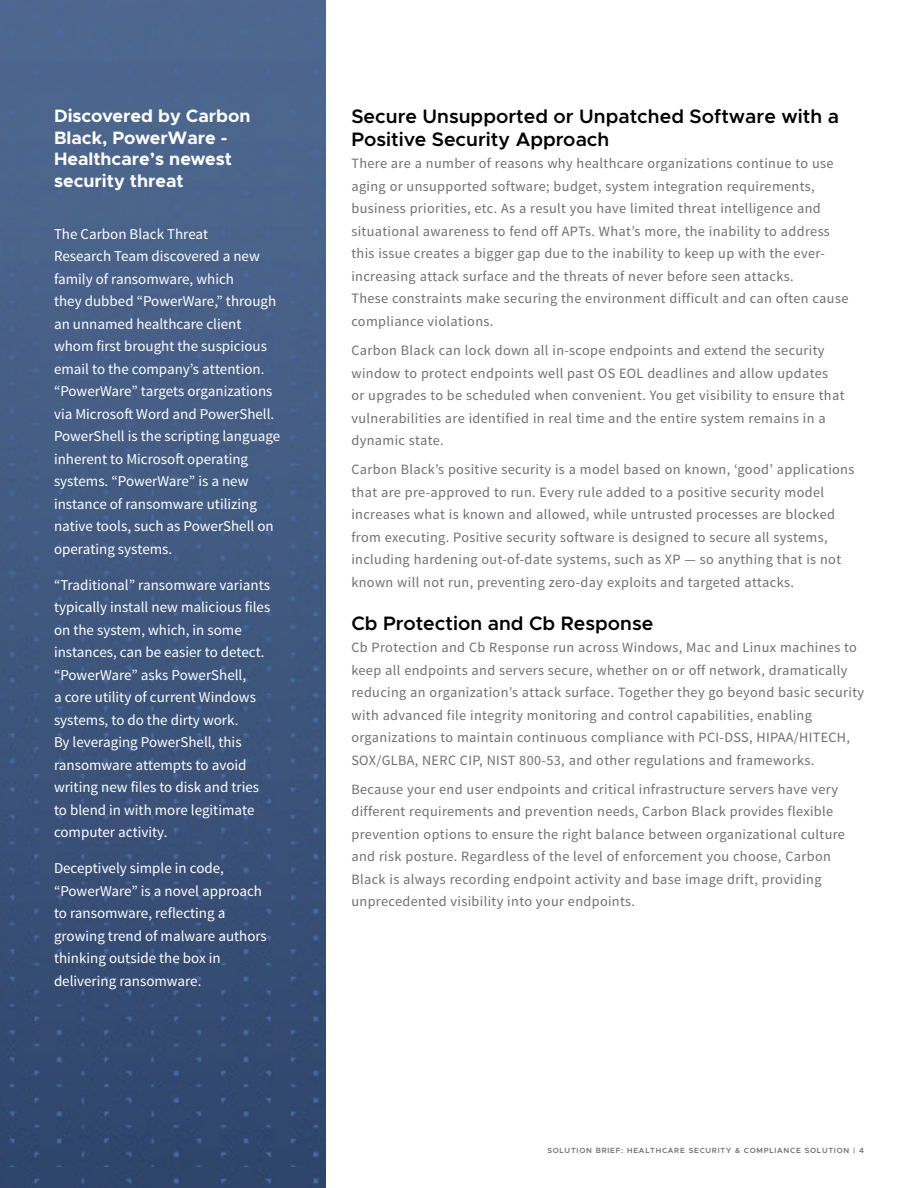
<style>
.page{position:relative;width:918px;height:1188px;background:#fff}
.page>*{position:absolute;margin:0;border:0;box-sizing:border-box;transform-origin:0 0}
.t1{font:600 19.5px/22.5px "Metropolis";color:#000}
.t2{font:700 18px/21.6px "Metropolis";color:#fff}
.t3{font:15px/22.5px "Source Sans Pro";color:#fff}
.t4{font:14.25px/22.5px "Source Sans Pro";letter-spacing:.025em;color:#6e6f72}
.t5{font:600 7.5px "Metropolis";letter-spacing:.1em;color:#6e6f72}
</style>
<div class="page">
<img style="left:0;top:0;width:325px;height:1188px">
<p class="t2" style="left:54px;top:105px;width:198px">Discovered by Carbon<br>Black, PowerWare -<br>Healthcare’s newest security threat</p>
<p class="t3" style="left:54px;top:223px;width:228px">The Carbon Black Threat<br>Research Team discovered a new family of ransomware, which<br>they dubbed “PowerWare,” through an unnamed healthcare client whom first brought the suspicious email to the company’s attention. “PowerWare” targets organizations via Microsoft Word and PowerShell.<br>PowerShell is the scripting language inherent to Microsoft operating systems. “PowerWare” is a new instance of ransomware utilizing native tools, such as PowerShell on operating systems.</p>
<p class="t3" style="left:54px;top:574px;width:218px">“Traditional” ransomware variants typically install new malicious files on the system, which, in some instances, can be easier to detect. “PowerWare” asks PowerShell,<br>a core utility of current Windows systems, to do the dirty work.<br>By leveraging PowerShell, this ransomware attempts to avoid writing new files to disk and tries to blend in with more legitimate computer activity.</p>
<p class="t3" style="left:54px;top:857px;width:214px">Deceptively simple in code, “PowerWare” is a novel approach to ransomware, reflecting a growing trend of malware authors thinking outside the box in delivering ransomware.</p>
<h1 class="t1" style="left:351px;top:106px;width:489px">Secure Unsupported or Unpatched Software with a<br>Positive Security Approach</h1>
<p class="t4" style="left:351px;top:153px;width:499px">There are a number of reasons why healthcare organizations continue to use aging or unsupported software; budget, system integration requirements, business priorities, etc. As a result you have limited threat intelligence and situational awareness to fend off APTs. What’s more, the inability to address this issue creates a bigger gap due to the inability to keep up with the ever&shy;increasing attack surface and the threats of never before seen attacks.<br>These constraints make securing the environment difficult and can often cause compliance violations.</p>
<p class="t4" style="left:351px;top:340px;width:495px">Carbon Black can lock down all in-scope endpoints and extend the security window to protect endpoints well past OS EOL deadlines and allow updates or upgrades to be scheduled when convenient. You get visibility to ensure that vulnerabilities are identified in real time and the entire system remains in a dynamic state.</p>
<p class="t4" style="left:351px;top:459px;width:505px">Carbon Black’s positive security is a model based on known, ‘good’ applications that are pre-approved to run. Every rule added to a positive security model increases what is known and allowed, while untrusted processes are blocked from executing. Positive security software is designed to secure all systems, including hardening out-of-date systems, such as XP — so anything that is not known will not run, preventing zero-day exploits and targeted attacks.</p>
<h1 class="t1" style="left:351px;top:612px;width:303px">Cb Protection and Cb Response</h1>
<p class="t4" style="left:351px;top:636px;width:514px">Cb Protection and Cb Response run across Windows, Mac and Linux machines to keep all endpoints and servers secure, whether on or off network, dramatically reducing an organization’s attack surface. Together they go beyond basic security with advanced file integrity monitoring and control capabilities, enabling organizations to maintain continuous compliance with PCI-DSS, HIPAA/HITECH, SOX/GLBA, NERC CIP, NIST 800-53, and other regulations and frameworks.</p>
<p class="t4" style="left:351px;top:778px;width:495px">Because your end user endpoints and critical infrastructure servers have very different requirements and prevention needs, Carbon Black provides flexible prevention options to ensure the right balance between organizational culture and risk posture. Regardless of the level of enforcement you choose, Carbon Black is always recording endpoint activity and base image drift, providing unprecedented visibility into your endpoints.</p>
<p class="t5" style="left:547px;top:1146px;width:318px">SOLUTION BRIEF: HEALTHCARE SECURITY &amp; COMPLIANCE SOLUTION | 4</p>
</div>
